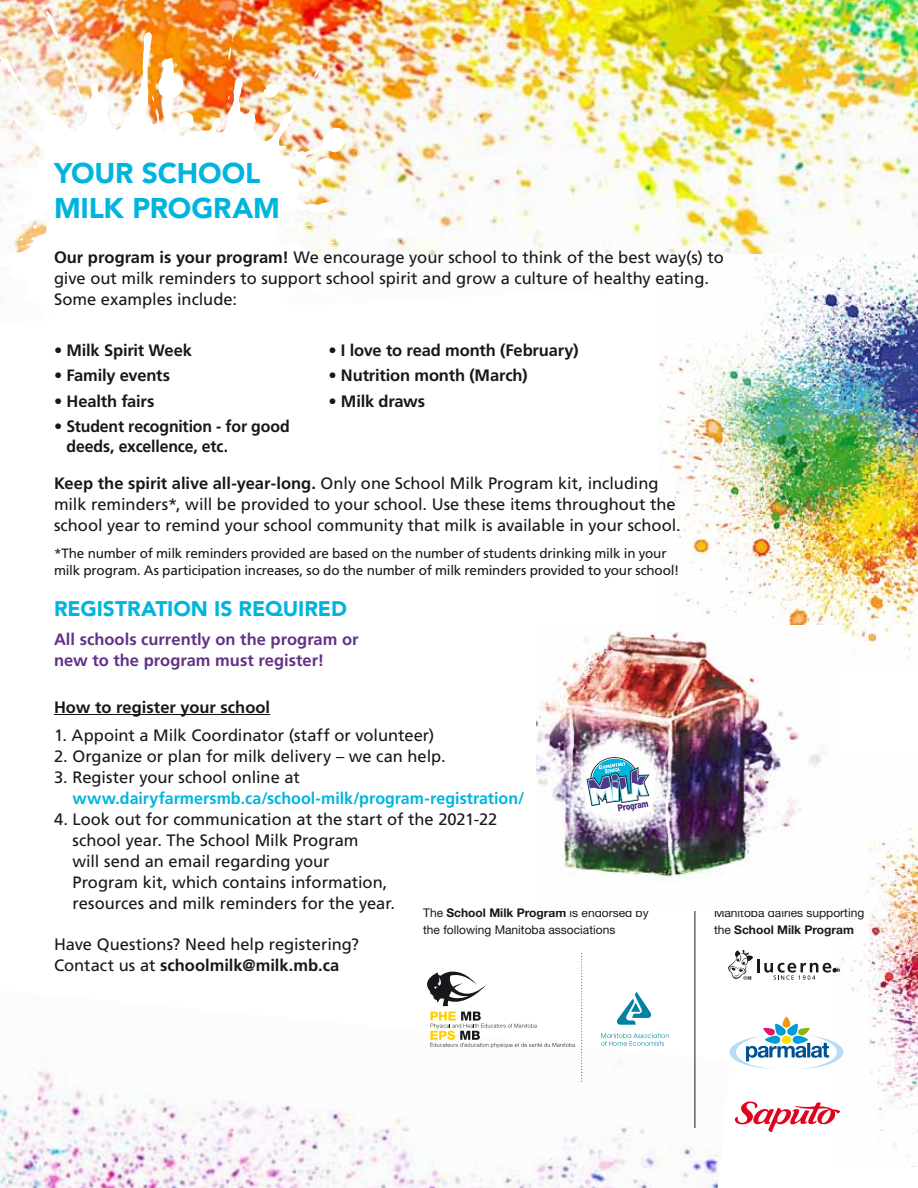
<style>
.page{position:relative;width:918px;height:1188px;background:#fff}
.page>*{position:absolute;margin:0;border:0;box-sizing:border-box;transform-origin:0 0}
.t1{font:900 28.35px/34.3px "Avenir LT Std";letter-spacing:-.005em;color:#00b5dd}
.t2{font:900 21px "Avenir LT Std";letter-spacing:-.005em;color:#00b5dd}
.t3{font:16.5px/21px "Frutiger LT Std";color:#1a171c}
.t4{font:700 16.5px/19.5px "Frutiger LT Std";letter-spacing:-.01em;color:#1a171c}
.t5{font:700 16.5px/21px "Frutiger LT Std";color:#633187}
.t6{font:700 16.5px "Frutiger LT Std";color:#00b5dd}
.t7{font:13.5px/16.5px "Frutiger LT Std";letter-spacing:-.015em;color:#1a171c}
.t8{font:12px/16.5px "Helvetica Neue LT Std";color:#1a171c}
.s1{font-weight:700}
</style>
<div class="page">
<img style="left:412px;top:0;width:506px;height:261px">
<img style="left:660px;top:255px;width:258px;height:396px">
<img style="left:840px;top:826px;width:78px;height:341px">
<img style="left:0;top:990px;width:730px;height:198px">
<svg style="left:730px;top:1017px;width:113px;height:52px"></svg>
<svg style="left:734px;top:1101px;width:106px;height:31px"></svg>
<svg style="left:601px;top:1033px;width:68px;height:13px"></svg>
<svg style="left:617px;top:992px;width:34px;height:33px"></svg>
<svg style="left:593px;top:1055px;width:3px;height:4px"></svg>
<svg style="left:674px;top:1055px;width:5px;height:4px"></svg>
<svg style="left:427px;top:971px;width:60px;height:35px"></svg>
<svg style="left:430px;top:1012px;width:145px;height:36px"></svg>
<svg style="left:728px;top:950px;width:112px;height:30px"></svg>
<hr style="left:695px;top:910px;width:1px;height:218px;background:#1a171c">
<svg style="left:581px;top:953px;width:1px;height:129px"></svg>
<hr style="left:54px;top:714px;width:216px;height:1px;background:#1a171c">
<img style="left:0;top:0;width:412px;height:287px">
<img style="left:536px;top:625px;width:302px;height:286px">
<svg style="left:587px;top:757px;width:62px;height:54px"></svg>
<h1 class="t1" style="left:54px;top:156px;width:227px">YOUR SCHOOL<br>MILK PROGRAM</h1>
<p class="t3" style="left:54px;top:247px;width:671px"><span class="s1">Our program is your program!</span> We encourage your school to think of the best way(s) to give out milk reminders to support school spirit and grow a culture of healthy eating.<br>Some examples include:</p>
<p class="t4" style="left:54px;top:340px;width:139px">• Milk Spirit Week</p>
<p class="t4" style="left:54px;top:366px;width:118px">• Family events</p>
<p class="t4" style="left:54px;top:391px;width:102px">• Health fairs</p>
<p class="t4" style="left:67px;top:417px;width:225px;text-indent:-13px">• Student recognition - for good deeds, excellence, etc.</p>
<p class="t4" style="left:328px;top:340px;width:252px">• I love to read month (February)</p>
<p class="t4" style="left:328px;top:366px;width:201px">• Nutrition month (March)</p>
<p class="t4" style="left:328px;top:391px;width:98px">• Milk draws</p>
<p class="t3" style="left:54px;top:473px;width:628px"><span class="s1">Keep the spirit alive all-year-long.</span> Only one School Milk Program kit, including milk reminders*, will be provided to your school. Use these items throughout the school year to remind your school community that milk is available in your school.</p>
<p class="t7" style="left:54px;top:545px;width:627px">*The number of milk reminders provided are based on the number of students drinking milk in your milk program. As participation increases, so do the number of milk reminders provided to your school!</p>
<p class="t2" style="left:54px;top:596px;width:295px">REGISTRATION IS REQUIRED</p>
<p class="t5" style="left:54px;top:629px;width:306px">All schools currently on the program or new to the program must register!</p>
<p class="t4" style="left:54px;top:697px;width:218px">How to register your school</p>
<p class="t3" style="left:54px;top:725px;width:382px">1. Appoint a Milk Coordinator (staff or volunteer)</p>
<p class="t3" style="left:54px;top:746px;width:393px">2. Organize or plan for milk delivery – we can help.</p>
<p class="t3" style="left:54px;top:767px;width:248px">3. Register your school online at</p>
<p class="t6" style="left:72px;top:789px;width:454px">www.dairyfarmersmb.ca/school-milk/program-registration/</p>
<p class="t3" style="left:73px;top:809px;width:426px;text-indent:-19px">4. Look out for communication at the start of the 2021-22 school year. The School Milk Program<br>will send an email regarding your<br>Program kit, which contains information,<br>resources and milk reminders for the year.</p>
<p class="t3" style="left:54px;top:934px;width:307px">Have Questions? Need help registering?<br>Contact us at <span class="s1">schoolmilk@milk.mb.ca</span></p>
<p class="t8" style="left:423px;top:905px;width:227px">The <span class="s1">School Milk Program</span> is endorsed by the following Manitoba associations</p>
<p class="t8" style="left:714px;top:905px;width:152px">Manitoba dairies supporting the <span class="s1">School Milk Program</span></p>
</div>
